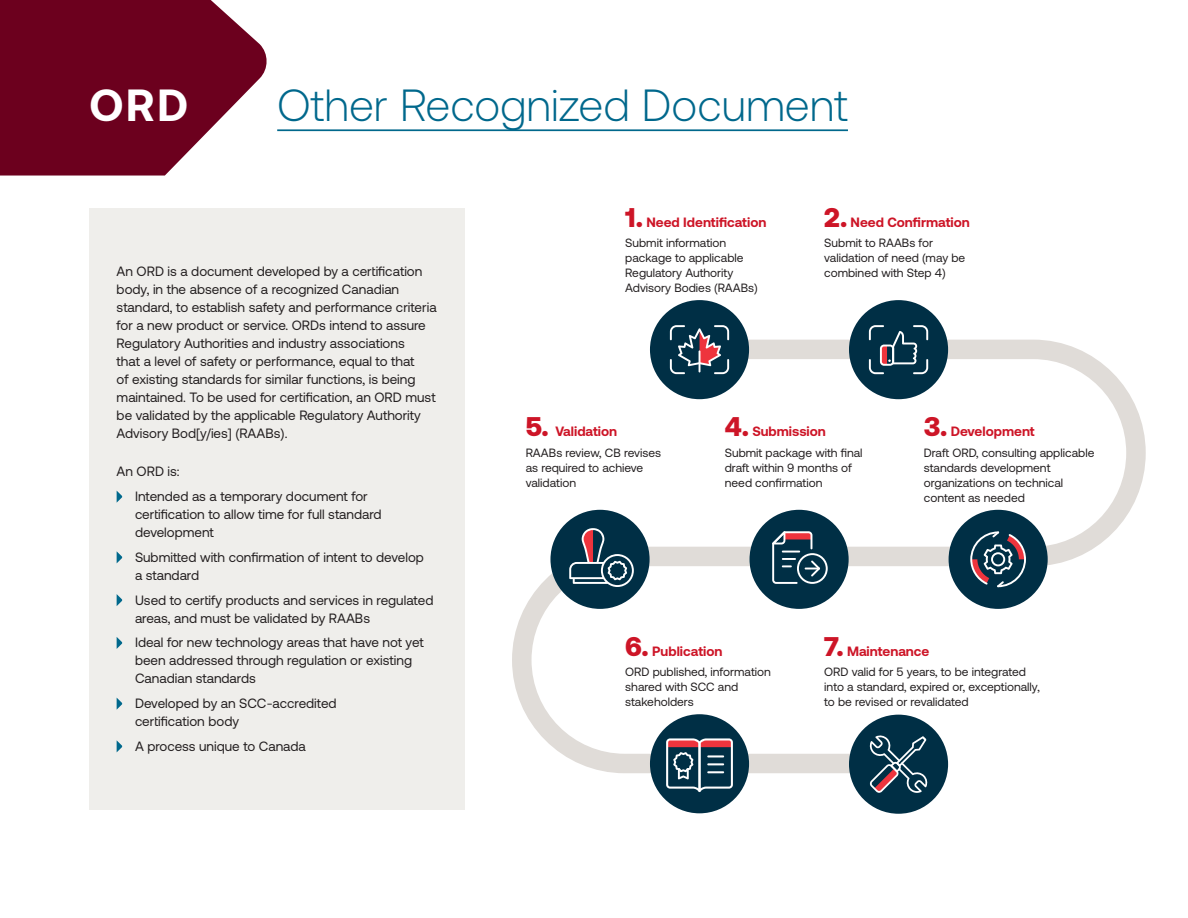
<style>
.page{position:relative;width:1188px;height:918px;background:#fff}
.page>*{position:absolute;margin:0;border:0;box-sizing:border-box;transform-origin:0 0}
.t1{font:300 45px "Aeonik";color:#00688c}
.t2{font:700 45px "Aeonik";color:#fff}
.BODY{font:13.5px/18px "Aeonik";color:#231f20}
.BULLETS{font:13.5px/18px "Aeonik";color:#231f20}
.MAP_heading{font:700 13.5px "Aeonik";color:#cd1527}
.MAP_body{font:12px/15px "Aeonik";color:#231f20}
.s1{font-weight:900;font-size:27px}
</style>
<div class="page">
<svg style="left:0;top:0;width:267px;height:176px;background:#81253f"></svg>
<div style="left:90px;top:208px;width:375px;height:602px;background:#efeeeb"></div>
<svg style="left:117px;top:491px;width:5px;height:12px"></svg>
<svg style="left:117px;top:551px;width:5px;height:12px"></svg>
<svg style="left:117px;top:594px;width:5px;height:12px"></svg>
<svg style="left:117px;top:637px;width:5px;height:12px"></svg>
<svg style="left:117px;top:698px;width:5px;height:12px"></svg>
<svg style="left:117px;top:740px;width:5px;height:12px"></svg>
<hr style="left:277px;top:129px;width:571px;height:2px;background:#00688c">
<svg style="left:512px;top:330px;width:634px;height:453px"></svg>
<div style="left:650px;top:300px;width:99px;height:99px;background:#002f45;border-radius:50%"></div>
<svg style="left:670px;top:325px;width:59px;height:49px"></svg>
<div style="left:849px;top:300px;width:99px;height:99px;background:#002f45;border-radius:50%"></div>
<svg style="left:869px;top:325px;width:59px;height:49px"></svg>
<div style="left:949px;top:510px;width:99px;height:99px;background:#002f45;border-radius:50%"></div>
<svg style="left:970px;top:531px;width:56px;height:56px"></svg>
<div style="left:750px;top:510px;width:99px;height:99px;background:#002f45;border-radius:50%"></div>
<svg style="left:772px;top:531px;width:56px;height:53px"></svg>
<div style="left:550px;top:510px;width:100px;height:99px;background:#002f45;border-radius:50%"></div>
<svg style="left:569px;top:528px;width:65px;height:59px"></svg>
<div style="left:650px;top:714px;width:99px;height:99px;background:#002f45;border-radius:50%"></div>
<svg style="left:666px;top:738px;width:67px;height:54px"></svg>
<div style="left:849px;top:715px;width:99px;height:99px;background:#002f45;border-radius:50%"></div>
<svg style="left:869px;top:735px;width:59px;height:58px"></svg>
<p class="t2" style="left:90px;top:80px;width:100px">ORD</p>
<p class="t1" style="left:277px;top:81px;width:572px">Other Recognized Document</p>
<p class="BODY" style="left:117px;top:263px;width:321px">An ORD is a document developed by a certification body, in the absence of a recognized Canadian standard, to establish safety and performance criteria for a new product or service. ORDs intend to assure Regulatory Authorities and industry associations<br>that a level of safety or performance, equal to that<br>of existing standards for similar functions, is being maintained. To be used for certification, an ORD must be validated by the applicable Regulatory Authority Advisory Bod[y/ies] (RAABs).</p>
<p class="BODY" style="left:117px;top:463px;width:65px">An ORD is:</p>
<p class="BULLETS" style="left:135px;top:488px;width:248px">Intended as a temporary document for certification to allow time for full standard development</p>
<p class="BULLETS" style="left:135px;top:548px;width:291px">Submitted with confirmation of intent to develop a standard</p>
<p class="BULLETS" style="left:135px;top:591px;width:300px">Used to certify products and services in regulated areas, and must be validated by RAABs</p>
<p class="BULLETS" style="left:135px;top:634px;width:290px">Ideal for new technology areas that have not yet been addressed through regulation or existing<br>Canadian standards</p>
<p class="BULLETS" style="left:135px;top:695px;width:203px">Developed by an SCC-accredited certification body</p>
<p class="BULLETS" style="left:135px;top:737px;width:172px">A process unique to Canada</p>
<p class="MAP_heading" style="left:625px;top:215px;width:143px"><span class="s1">1.</span> Need Identification</p>
<p class="MAP_body" style="left:625px;top:236px;width:134px">Submit information package to applicable<br>Regulatory Authority<br>Advisory Bodies (RAABs)</p>
<p class="MAP_heading" style="left:824px;top:215px;width:147px"><span class="s1">2.</span> Need Confirmation</p>
<p class="MAP_body" style="left:824px;top:236px;width:142px">Submit to RAABs for validation of need (may be combined with Step 4)</p>
<p class="MAP_heading" style="left:526px;top:424px;width:93px"><span class="s1">5.</span> Validation</p>
<p class="MAP_body" style="left:526px;top:445px;width:137px">RAABs review, CB revises as required to achieve validation</p>
<p class="MAP_heading" style="left:725px;top:424px;width:103px"><span class="s1">4.</span> Submission</p>
<p class="MAP_body" style="left:725px;top:445px;width:139px">Submit package with final draft within 9 months of need confirmation</p>
<p class="MAP_heading" style="left:924px;top:424px;width:112px"><span class="s1">3.</span> Development</p>
<p class="MAP_body" style="left:924px;top:445px;width:172px">Draft ORD, consulting applicable standards development organizations on technical content as needed</p>
<p class="MAP_heading" style="left:625px;top:643px;width:99px"><span class="s1">6.</span> Publication</p>
<p class="MAP_body" style="left:625px;top:664px;width:147px">ORD published, information shared with SCC and stakeholders</p>
<p class="MAP_heading" style="left:824px;top:644px;width:107px"><span class="s1">7.</span> Maintenance</p>
<p class="MAP_body" style="left:824px;top:665px;width:217px">ORD valid for 5 years, to be integrated into a standard, expired or, exceptionally, to be revised or revalidated</p>
</div>
